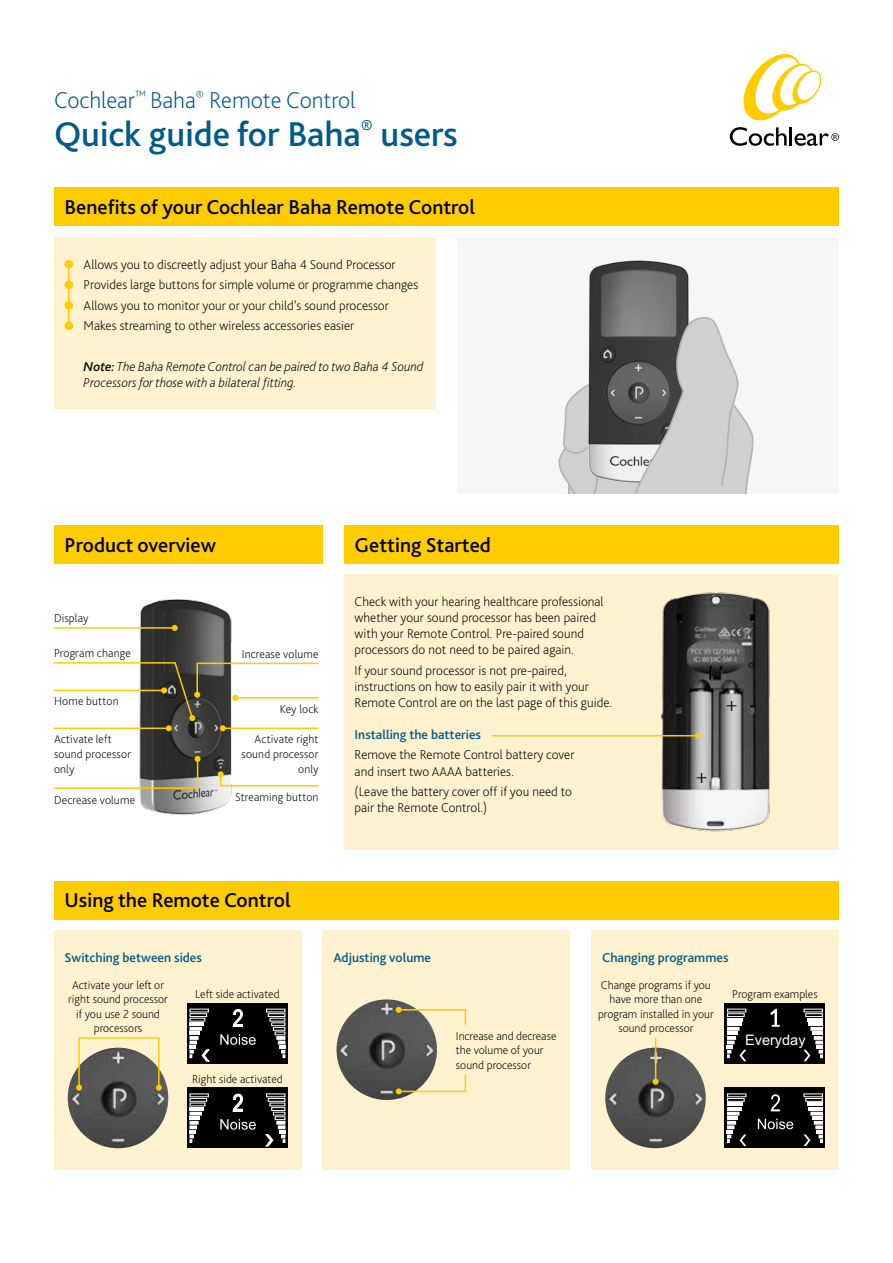
<style>
.page{position:relative;width:893px;height:1263px;background:#fff}
.page>*{position:absolute;margin:0;border:0;box-sizing:border-box;transform-origin:0 0}
.t1{font:500 36px "Bliss Pro";letter-spacing:-.005em;color:#005b88}
.t2{font:200 24px "Bliss Pro";letter-spacing:-.005em;color:#005b88}
.t3{font:500 21px "Bliss Pro";color:#000}
.t4{font:20.4px "Minion Pro";color:#000}
.t5{font:14.55px "Arial";color:#fff}
.t6{font:200 13.5px/16.2px "Bliss Pro";color:#000}
.t7{font:italic 200 13.5px/16.2px "Bliss Pro";color:#000}
.t8{font:500 13.5px "Bliss Pro";color:#005b88}
.t9{font:200 12px/14.4px "Bliss Pro";color:#000;text-align:center}
.s1{font-weight:500}
</style>
<div class="page">
<div style="left:344px;top:574px;width:495px;height:275px;background:#fff2ce"></div>
<div style="left:54px;top:930px;width:247px;height:239px;background:#fff2ce"></div>
<img style="left:68px;top:1048px;width:100px;height:100px;border-radius:50px">
<div style="left:78px;top:1037px;width:82px;height:51px;border:2px solid #fc0"></div>
<svg style="left:76px;top:1085px;width:6px;height:6px"></svg>
<svg style="left:156px;top:1085px;width:6px;height:6px"></svg>
<div style="left:187px;top:1003px;width:101px;height:60px;background:#000"></div>
<svg style="left:189px;top:1036px;width:10px;height:4px"></svg>
<hr style="left:189px;top:1031px;width:11px;height:4px;background:#fff">
<svg style="left:189px;top:1027px;width:13px;height:4px"></svg>
<hr style="left:189px;top:1022px;width:15px;height:4px;background:#fff">
<hr style="left:189px;top:1018px;width:16px;height:3px;background:#fff">
<svg style="left:189px;top:1008px;width:20px;height:4px"></svg>
<svg style="left:191px;top:1009px;width:17px;height:11px"></svg>
<svg style="left:266px;top:1008px;width:19px;height:4px"></svg>
<svg style="left:189px;top:1040px;width:21px;height:21px"></svg>
<svg style="left:267px;top:1009px;width:18px;height:49px"></svg>
<svg style="left:220px;top:1034px;width:36px;height:11px"></svg>
<svg style="left:233px;top:1009px;width:10px;height:18px"></svg>
<div style="left:187px;top:1088px;width:101px;height:60px;background:#000"></div>
<svg style="left:189px;top:1125px;width:8px;height:18px"></svg>
<svg style="left:189px;top:1121px;width:10px;height:4px"></svg>
<hr style="left:189px;top:1116px;width:11px;height:4px;background:#fff">
<svg style="left:189px;top:1112px;width:13px;height:3px"></svg>
<hr style="left:189px;top:1107px;width:15px;height:4px;background:#fff">
<svg style="left:189px;top:1102px;width:16px;height:4px"></svg>
<svg style="left:189px;top:1093px;width:20px;height:4px"></svg>
<svg style="left:191px;top:1094px;width:17px;height:11px"></svg>
<hr style="left:266px;top:1093px;width:19px;height:4px;background:#929292">
<svg style="left:265px;top:1094px;width:20px;height:52px"></svg>
<svg style="left:220px;top:1119px;width:36px;height:11px"></svg>
<svg style="left:233px;top:1094px;width:10px;height:18px"></svg>
<svg style="left:743px;top:54px;width:79px;height:66px"></svg>
<svg style="left:730px;top:127px;width:109px;height:19px"></svg>
<div style="left:54px;top:188px;width:785px;height:38px;background:#fc0"></div>
<div style="left:54px;top:237px;width:382px;height:172px;background:#fff2ce"></div>
<hr style="left:68px;top:264px;width:2px;height:62px;background:#fc0">
<div style="left:65px;top:260px;width:8px;height:9px;background:#fc0;border-radius:50%"></div>
<div style="left:65px;top:301px;width:8px;height:8px;background:#fc0;border-radius:50%"></div>
<div style="left:65px;top:280px;width:8px;height:9px;background:#fc0;border-radius:50%"></div>
<div style="left:65px;top:321px;width:8px;height:9px;background:#fc0;border-radius:50%"></div>
<div style="left:344px;top:525px;width:495px;height:38px;background:#fc0"></div>
<div style="left:54px;top:525px;width:269px;height:38px;background:#fc0"></div>
<div style="left:54px;top:881px;width:785px;height:38px;background:#fc0"></div>
<div style="left:323px;top:930px;width:247px;height:239px;background:#fff2ce"></div>
<div style="left:591px;top:930px;width:248px;height:239px;background:#fff2ce"></div>
<div style="left:457px;top:237px;width:382px;height:256px;background:#f6f6f6"></div>
<img style="left:589px;top:260px;width:100px;height:54px">
<svg style="left:558px;top:314px;width:196px;height:179px"></svg>
<img style="left:139px;top:599px;width:93px;height:216px">
<hr style="left:54px;top:627px;width:121px;height:2px;background:#fc0">
<svg style="left:172px;top:625px;width:6px;height:6px"></svg>
<svg style="left:218px;top:771px;width:101px;height:16px"></svg>
<svg style="left:54px;top:756px;width:147px;height:34px"></svg>
<svg style="left:54px;top:661px;width:265px;height:70px"></svg>
<img style="left:635px;top:592px;width:164px;height:258px">
<img style="left:336px;top:999px;width:101px;height:101px;border-radius:50px">
<svg style="left:396px;top:1007px;width:71px;height:19px"></svg>
<svg style="left:396px;top:1073px;width:71px;height:21px"></svg>
<img style="left:605px;top:1048px;width:101px;height:100px;border-radius:50px">
<hr style="left:655px;top:1038px;width:1px;height:44px;background:#fc0">
<svg style="left:653px;top:1079px;width:6px;height:6px"></svg>
<hr style="left:492px;top:735px;width:206px;height:1px;background:#fc0">
<svg style="left:695px;top:733px;width:6px;height:6px"></svg>
<div style="left:725px;top:1003px;width:100px;height:60px;background:#000"></div>
<hr style="left:727px;top:1031px;width:11px;height:4px;background:#fff">
<svg style="left:727px;top:1027px;width:12px;height:4px"></svg>
<hr style="left:727px;top:1022px;width:14px;height:4px;background:#fff">
<hr style="left:727px;top:1018px;width:16px;height:3px;background:#fff">
<svg style="left:727px;top:1013px;width:18px;height:4px"></svg>
<svg style="left:727px;top:1008px;width:19px;height:4px"></svg>
<svg style="left:728px;top:1009px;width:17px;height:7px"></svg>
<hr style="left:807px;top:1018px;width:16px;height:3px;background:#fff">
<svg style="left:805px;top:1013px;width:18px;height:4px"></svg>
<svg style="left:803px;top:1008px;width:20px;height:4px"></svg>
<svg style="left:805px;top:1009px;width:17px;height:7px"></svg>
<hr style="left:809px;top:1022px;width:14px;height:4px;background:#fff">
<svg style="left:810px;top:1027px;width:13px;height:4px"></svg>
<svg style="left:727px;top:1036px;width:19px;height:25px"></svg>
<hr style="left:812px;top:1031px;width:11px;height:4px;background:#fff">
<svg style="left:803px;top:1036px;width:20px;height:25px"></svg>
<svg style="left:770px;top:1009px;width:10px;height:18px"></svg>
<div style="left:725px;top:1088px;width:100px;height:60px;background:#000"></div>
<hr style="left:727px;top:1116px;width:11px;height:4px;background:#fff">
<svg style="left:727px;top:1112px;width:12px;height:3px"></svg>
<hr style="left:727px;top:1107px;width:14px;height:4px;background:#fff">
<hr style="left:727px;top:1102px;width:16px;height:4px;background:#fff">
<svg style="left:727px;top:1098px;width:18px;height:4px"></svg>
<svg style="left:727px;top:1093px;width:19px;height:4px"></svg>
<svg style="left:728px;top:1094px;width:17px;height:7px"></svg>
<hr style="left:807px;top:1102px;width:16px;height:4px;background:#fff">
<svg style="left:805px;top:1098px;width:18px;height:4px"></svg>
<svg style="left:803px;top:1093px;width:20px;height:4px"></svg>
<svg style="left:805px;top:1094px;width:17px;height:7px"></svg>
<hr style="left:809px;top:1107px;width:14px;height:4px;background:#fff">
<svg style="left:810px;top:1112px;width:13px;height:3px"></svg>
<svg style="left:727px;top:1121px;width:19px;height:25px"></svg>
<hr style="left:812px;top:1116px;width:11px;height:4px;background:#fff">
<svg style="left:803px;top:1121px;width:20px;height:25px"></svg>
<svg style="left:758px;top:1119px;width:35px;height:10px"></svg>
<svg style="left:771px;top:1094px;width:9px;height:17px"></svg>
<h2 class="t2" style="left:54px;top:85px;width:303px">Cochlear<sup>™</sup> Baha<sup>®</sup> Remote Control</h2>
<h1 class="t1" style="left:54px;top:111px;width:405px">Quick guide for Baha<sup>®</sup> users</h1>
<h3 class="t3" style="left:65px;top:194px;width:412px">Benefits of your Cochlear Baha Remote Control</h3>
<p class="t6" style="left:84px;top:254px;width:336px;line-height:20.4px">Allows you to discreetly adjust your Baha 4 Sound Processor Provides large buttons for simple volume or programme changes Allows you to monitor your or your child’s sound processor Makes streaming to other wireless accessories easier</p>
<p class="t7" style="left:84px;top:358px;width:341px"><span class="s1">Note:</span> The Baha Remote Control can be paired to two Baha 4 Sound<br>Processors for those with a bilateral fitting.</p>
<h3 class="t3" style="left:65px;top:531px;width:153px">Product overview</h3>
<h3 class="t3" style="left:355px;top:531px;width:138px">Getting Started</h3>
<p class="t9" style="left:54px;top:610px;width:36px">Display</p>
<p class="t9" style="left:54px;top:645px;width:78px">Program change</p>
<p class="t9" style="left:54px;top:694px;width:66px">Home button</p>
<p class="t9" style="left:54px;top:731px;width:78px;line-height:15px;text-align:left">Activate left sound processor only</p>
<p class="t9" style="left:54px;top:792px;width:83px">Decrease volume</p>
<p class="t6" style="left:355px;top:593px;width:250px">Check with your hearing healthcare professional whether your sound processor has been paired with your Remote Control. Pre-paired sound processors do not need to be paired again.</p>
<p class="t6" style="left:355px;top:662px;width:259px">If your sound processor is not pre-paired, instructions on how to easily pair it with your<br>Remote Control are on the last page of this guide.</p>
<p class="t8" style="left:355px;top:726px;width:128px">Installing the batteries</p>
<p class="t6" style="left:355px;top:746px;width:221px">Remove the Remote Control battery cover and insert two AAAA batteries.</p>
<p class="t6" style="left:355px;top:783px;width:219px">(Leave the battery cover off if you need to pair the Remote Control.)</p>
<p class="t9" style="left:242px;top:647px;width:78px">Increase volume</p>
<p class="t9" style="left:280px;top:701px;width:40px">Key lock</p>
<h3 class="t4" style="left:726px;top:691px;width:13px">+</h3>
<p class="t9" style="left:242px;top:731px;width:78px;line-height:15px;text-align:right">Activate right sound processor only</p>
<p class="t9" style="left:235px;top:789px;width:85px">Streaming button</p>
<h3 class="t4" style="left:696px;top:763px;width:13px">+</h3>
<h3 class="t3" style="left:65px;top:887px;width:228px">Using the Remote Control</h3>
<p class="t8" style="left:65px;top:949px;width:139px">Switching between sides</p>
<p class="t8" style="left:333px;top:949px;width:99px">Adjusting volume</p>
<p class="t8" style="left:602px;top:949px;width:128px">Changing programmes</p>
<p class="t9" style="left:68px;top:977px;width:101px">Activate your left or right sound processor if you use 2 sound processors</p>
<p class="t9" style="left:195px;top:986px;width:86px">Left side activated</p>
<p class="t9" style="left:192px;top:1071px;width:92px">Right side activated</p>
<p class="t9" style="left:456px;top:1028px;width:102px;text-align:left">Increase and decrease the volume of your sound processor</p>
<p class="t9" style="left:598px;top:977px;width:117px">Change programs if you have more than one program installed in your sound processor</p>
<p class="t9" style="left:732px;top:986px;width:87px">Program examples</p>
<p class="t5" style="left:745px;top:1030px;width:62px">Everyday</p>
</div>
